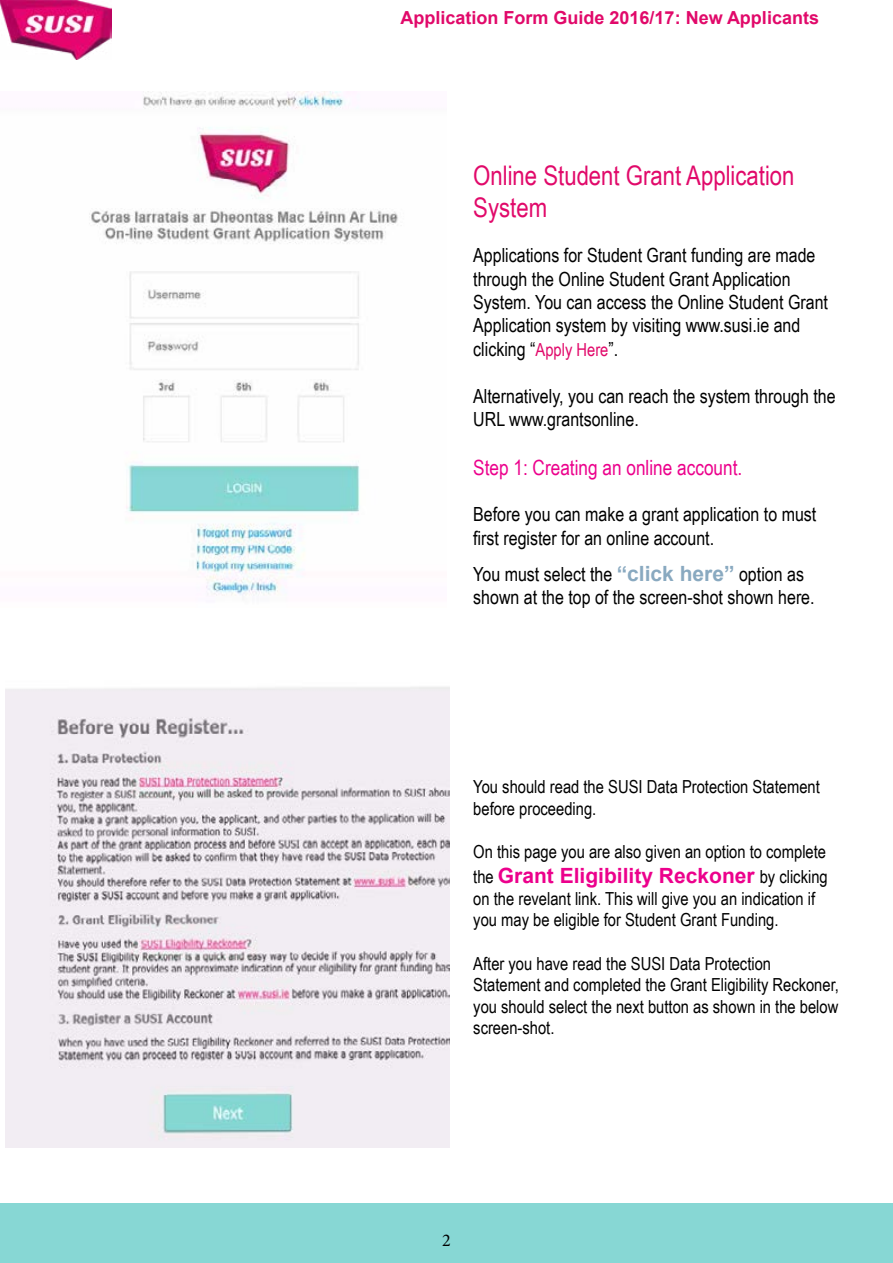
<style>
.page{position:relative;width:893px;height:1263px;background:#fff}
.page>*{position:absolute;margin:0;border:0;box-sizing:border-box;transform-origin:0 0}
.t1{font:27px "Arial Narrow";color:#e1096a}
.t2{font:700 21px "Arial";color:#ec008c}
.t3{font:21px "Arial Narrow";color:#ec008c}
.t4{font:19.5px/23.4px "Arial Narrow";color:#000}
.t5{font:18px/21.6px "Arial Narrow";color:#000}
.t6{font:700 18px "Arial";color:#e1096a}
.t7{font:18px "Minion Pro";color:#000}
.s1{font-size:18px;color:#e1096a}
.s2{font-family:"Arial";font-weight:700;font-size:21px;color:#89a9c0}
.s3{font-family:"Arial Narrow";font-weight:400;font-size:18px;color:#000}
</style>
<div class="page">
<div style="left:0;top:1203px;width:893px;height:60px;background:#87d7d4"></div>
<img style="left:0;top:0;width:112px;height:60px">
<img style="left:89px;top:92px;width:309px;height:504px">
<img style="left:5px;top:687px;width:444px;height:460px">
<p class="t6" style="left:401px;top:5px;width:420px">Application Form Guide 2016/17: New Applicants</p>
<p class="t1" style="left:473px;top:155px;width:323px">Online Student Grant Application</p>
<p class="t1" style="left:473px;top:188px;width:75px">System</p>
<p class="t4" style="left:473px;top:243px;width:356px">Applications for Student Grant funding are made through the Online Student Grant Application System. You can access the Online Student Grant Application system by visiting www.susi.ie and clicking “<span class="s1">Apply Here</span>”.</p>
<p class="t4" style="left:473px;top:383px;width:364px">Alternatively, you can reach the system through the<br>URL www.grantsonline.</p>
<p class="t3" style="left:473px;top:452px;width:271px">Step 1: Creating an online account.</p>
<p class="t4" style="left:473px;top:502px;width:345px">Before you can make a grant application to must first register for an online account.</p>
<p class="t4" style="left:473px;top:561px;width:343px">You must select the <span class="s2">“click here”</span> option as shown at the top of the screen-shot shown here.</p>
<p class="t5" style="left:473px;top:775px;width:348px">You should read the SUSI Data Protection Statement before proceeding.</p>
<p class="t5" style="left:473px;top:840px;width:354px">On this page you are also given an option to complete</p>
<p class="t2" style="left:473px;top:862px;width:356px"><span class="s3">the</span> Grant Eligibility Reckoner <span class="s3">by clicking</span></p>
<p class="t5" style="left:473px;top:887px;width:343px">on the revelant link. This will give you an indication if you may be eligible for Student Grant Funding.</p>
<p class="t5" style="left:473px;top:952px;width:367px">After you have read the SUSI Data Protection Statement and completed the Grant Eligibility Reckoner, you should select the next button as shown in the below screen-shot.</p>
<p class="t7" style="left:442px;top:1228px;width:10px">2</p>
</div>
